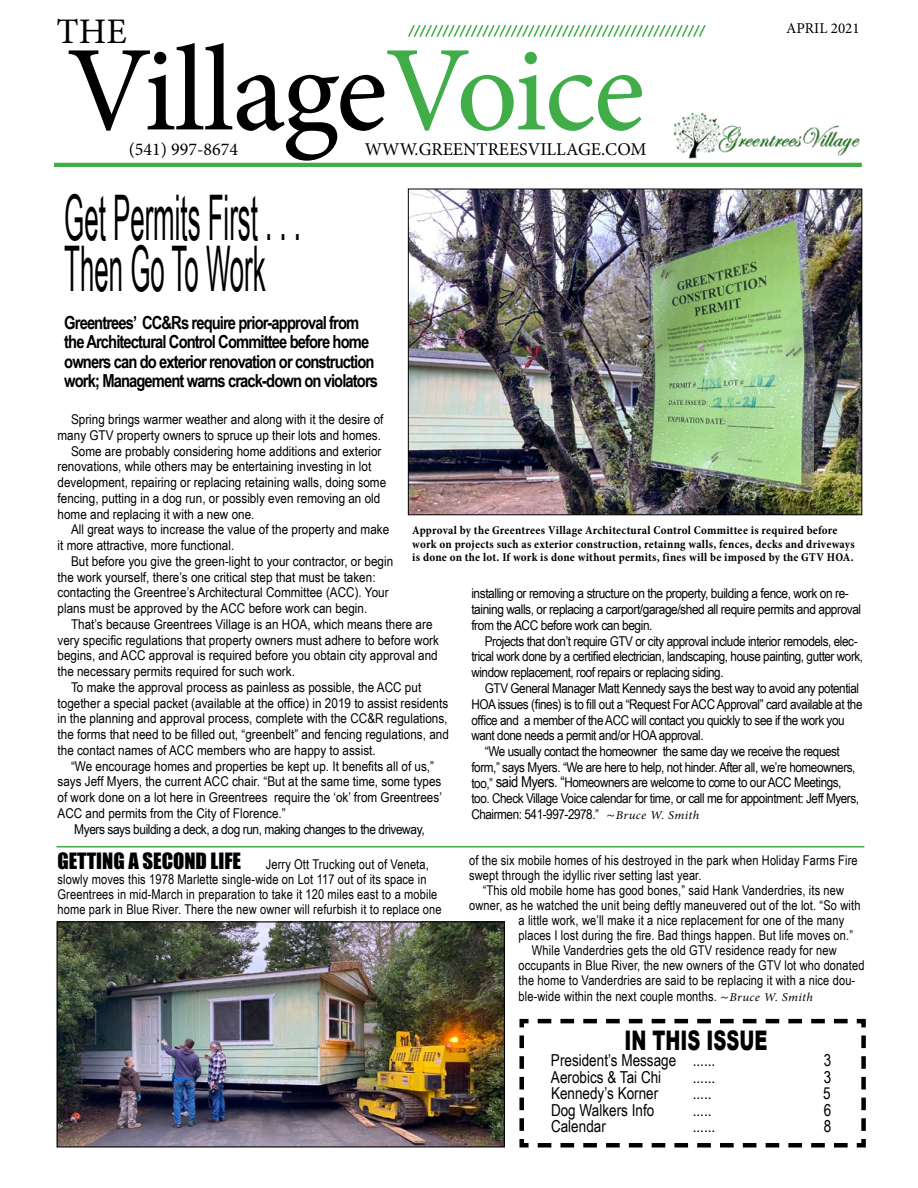
<style>
.page{position:relative;width:918px;height:1188px;background:#fff}
.page>*{position:absolute;margin:0;border:0;box-sizing:border-box;transform-origin:0 0}
.t1{font:121.5px "Minion Pro";letter-spacing:-.02em;color:#000}
.t2{font:63px/51px "Arial Narrow";color:#000;scale:.5 1}
.t3{font:36px "Minion Pro";color:#000}
.t4{font:900 27px "Arial";color:#000;scale:.67 1}
.t5{font:20.7px "Impact";color:#000}
.t6{font:700 18px/19.5px "Arial Narrow";letter-spacing:-.05em;color:#000}
.t7{font:18px "Minion Pro";color:#000}
.t8{font:16.5px "Arial Narrow";color:#000}
.t9{font:15px "Minion Pro";color:#000}
.t10{font:13.5px "Arial Narrow";color:#000;scale:1.06 1}
.t11{font:13.5px/15px "Arial Narrow";color:#000}
.t12{font:13.5px/15.8px "Arial Narrow";letter-spacing:-.03em;color:#000;scale:1.06 1}
.t13{font:13.5px/15.8px "Arial Narrow";letter-spacing:-.03em;color:#000;scale:1.08 1}
.t14{font:700 condensed 12px/13.5px "Minion Pro";letter-spacing:.02em;color:#000}
.s1{color:#41ad49}
.s2{font-size:15px}
.s3{font-family:"Minion Pro";font-size:14.25px}
.s4{font-family:"Minion Pro";font-style:italic;font-size:12px}
</style>
<div class="page">
<hr style="left:54px;top:163px;width:808px;height:4px;background:#41ad49">
<svg style="left:408px;top:25px;width:298px;height:12px"></svg>
<img style="left:673px;top:112px;width:187px;height:47px">
<svg style="left:519px;top:1018px;width:347px;height:130px"></svg>
<img style="left:410px;top:191px;width:450px;height:322px">
<div style="left:408px;top:189px;width:454px;height:326px;border:1px solid #000"></div>
<hr style="left:57px;top:846px;width:807px;height:2px;background:#41ad49">
<img style="left:59px;top:923px;width:444px;height:223px">
<div style="left:57px;top:921px;width:448px;height:227px;border:1px solid #000"></div>
<h3 class="t3" style="left:57px;top:7px;width:72px">THE</h3>
<h1 class="t1" style="left:66px;top:9px;width:580px">Village<span class="s1">Voice</span></h1>
<h3 class="t7" style="left:129px;top:137px;width:111px">(541) 997-8674</h3>
<h3 class="t7" style="left:365px;top:137px;width:283px">WWW.GREENTREESVILLAGE.COM</h3>
<h2 class="t2" style="left:64px;top:190px;width:475px">Get Permits First . . .<br>Then Go To Work</h2>
<h3 class="t6" style="left:64px;top:312px;width:315px">Greentrees’ CC&amp;Rs require prior-approval from the Architectural Control Committee before home owners can do exterior renovation or construction work; Management warns crack-down on violators</h3>
<p class="t9" style="left:786px;top:18px;width:75px">APRIL 2021</p>
<p class="t10" style="left:71px;top:409px;width:296px">Spring brings warmer weather and along with it the desire of</p>
<p class="t10" style="left:58px;top:425px;width:307px">many GTV property owners to spruce up their lots and homes.</p>
<p class="t10" style="left:71px;top:441px;width:294px">Some are probably considering home additions and exterior</p>
<p class="t10" style="left:58px;top:457px;width:297px">renovations, while others may be entertaining investing in lot</p>
<p class="t10" style="left:58px;top:472px;width:312px">development, repairing or replacing retaining walls, doing some</p>
<p class="t10" style="left:58px;top:488px;width:306px">fencing, putting in a dog run, or possibly even removing an old</p>
<p class="t10" style="left:58px;top:504px;width:187px">home and replacing it with a new one.</p>
<p class="t10" style="left:71px;top:520px;width:302px">All great ways to increase the value of the property and make</p>
<p class="t10" style="left:58px;top:535px;width:168px">it more attractive, more functional.</p>
<p class="t10" style="left:71px;top:551px;width:306px">But before you give the green-light to your contractor, or begin</p>
<p class="t10" style="left:58px;top:567px;width:302px">the work yourself, there’s one critical step that must be taken:</p>
<p class="t10" style="left:58px;top:583px;width:314px">contacting the Greentree’s Architectural Committee (ACC). Your</p>
<p class="t10" style="left:58px;top:598px;width:294px">plans must be approved by the ACC before work can begin.</p>
<p class="t10" style="left:71px;top:614px;width:343px">That’s because Greentrees Village is an HOA, which means there are</p>
<p class="t10" style="left:58px;top:630px;width:361px">very specific regulations that property owners must adhere to before work</p>
<p class="t10" style="left:58px;top:646px;width:360px">begins, and ACC approval is required before you obtain city approval and</p>
<p class="t10" style="left:58px;top:661px;width:225px">the necessary permits required for such work.</p>
<p class="t10" style="left:71px;top:677px;width:332px">To make the approval process as painless as possible, the ACC put</p>
<p class="t10" style="left:58px;top:693px;width:370px">together a special packet (available at the office) in 2019 to assist residents</p>
<p class="t10" style="left:58px;top:709px;width:369px">in the planning and approval process, complete with the CC&amp;R regulations,</p>
<p class="t10" style="left:58px;top:724px;width:371px">the forms that need to be filled out, “greenbelt” and fencing regulations, and</p>
<p class="t10" style="left:58px;top:740px;width:302px">the contact names of ACC members who are happy to assist.</p>
<p class="t10" style="left:71px;top:756px;width:344px">“We encourage homes and properties be kept up. It benefits all of us,”</p>
<p class="t10" style="left:58px;top:772px;width:364px">says Jeff Myers, the current ACC chair. “But at the same time, some types</p>
<p class="t10" style="left:58px;top:787px;width:364px">of work done on a lot here in Greentrees require the ‘ok’ from Greentrees’</p>
<p class="t10" style="left:58px;top:803px;width:217px">ACC and permits from the City of Florence.”</p>
<p class="t13" style="left:74px;top:820px;width:326px">Myers says building a deck, a dog run, making changes to the driveway,</p>
<p class="t14" style="left:412px;top:524px;width:444px">Approval by the Greentrees Village Architectural Control Committee is required before work on projects such as exterior construction, retainng walls, fences, decks and driveways is done on the lot. If work is done without permits, fines will be imposed by the GTV HOA.</p>
<p class="t13" style="left:471px;top:585px;width:362px">installing or removing a structure on the property, building a fence, work on re&shy;taining walls, or replacing a carport/garage/shed all require permits and approval from the ACC before work can begin.</p>
<p class="t12" style="left:471px;top:633px;width:371px;text-indent:14px">Projects that don’t require GTV or city approval include interior remodels, elec&shy;trical work done by a certified electrician, landscaping, house painting, gutter work, window replacement, roof repairs or replacing siding.</p>
<p class="t12" style="left:485px;top:680px;width:354px">GTV General Manager Matt Kennedy says the best way to avoid any potential</p>
<p class="t12" style="left:471px;top:696px;width:370px">HOA issues (fines) is to fill out a “Request For ACC Approval” card available at the</p>
<p class="t12" style="left:471px;top:711px;width:354px">office and a member of the ACC will contact you quickly to see if the work you</p>
<p class="t12" style="left:471px;top:727px;width:221px">want done needs a permit and/or HOA approval.</p>
<p class="t12" style="left:485px;top:743px;width:336px">“We usually contact the homeowner the same day we receive the request</p>
<p class="t12" style="left:471px;top:759px;width:364px">form,” says Myers. “We are here to help, not hinder. After all, we’re homeowners,</p>
<p class="t12" style="left:471px;top:774px;width:351px">too,” <span class="s2">said Myers. “</span>Homeowners are welcome to come to our ACC Meetings,</p>
<p class="t12" style="left:471px;top:790px;width:367px">too. Check Village Voice calendar for time, or call me for appointment: Jeff Myers,</p>
<p class="t12" style="left:471px;top:806px;width:217px">Chairmen: 541-997-2978.” <span class="s3">~</span><span class="s4">Bruce W. Smith</span></p>
<h3 class="t5" style="left:58px;top:844px;width:185px">GETTING A SECOND LIFE</h3>
<p class="t11" style="left:58px;top:856px;width:386px;text-indent:208px">Jerry Ott Trucking out of Veneta, slowly moves this 1978 Marlette single-wide on Lot 117 out of its space in Greentrees in mid-March in preparation to take it 120 miles east to a mobile home park in Blue River. There the new owner will refurbish it to replace one</p>
<p class="t11" style="left:469px;top:853px;width:390px">of the six mobile homes of his destroyed in the park when Holiday Farms Fire swept through the idyllic river setting last year.</p>
<p class="t11" style="left:483px;top:883px;width:363px">“This old mobile home has good bones,” said Hank Vanderdries, its new</p>
<p class="t11" style="left:469px;top:898px;width:393px">owner, as he watched the unit being deftly maneuvered out of the lot. “So with</p>
<p class="t11" style="left:518px;top:913px;width:327px">a little work, we’ll make it a nice replacement for one of the many</p>
<p class="t11" style="left:518px;top:928px;width:336px">places I lost during the fire. Bad things happen. But life moves on.”</p>
<p class="t11" style="left:532px;top:943px;width:306px">While Vanderdries gets the old GTV residence ready for new</p>
<p class="t11" style="left:518px;top:958px;width:348px">occupants in Blue River, the new owners of the GTV lot who donated</p>
<p class="t11" style="left:518px;top:973px;width:338px">the home to Vanderdries are said to be replacing it with a nice dou-</p>
<p class="t11" style="left:518px;top:988px;width:296px">ble-wide within the next couple months. <span class="s3">~</span><span class="s4">Bruce W. Smith</span></p>
<h3 class="t4" style="left:625px;top:1021px;width:215px">IN THIS ISSUE</h3>
<p class="t8" style="left:551px;top:1048px;width:166px">President’s Message ......</p>
<p class="t8" style="left:824px;top:1048px;width:9px">3</p>
<p class="t8" style="left:551px;top:1065px;width:112px">Aerobics &amp; Tai Chi</p>
<p class="t8" style="left:693px;top:1065px;width:24px">......</p>
<p class="t8" style="left:824px;top:1065px;width:9px">3</p>
<p class="t8" style="left:551px;top:1081px;width:109px">Kennedy’s Korner</p>
<p class="t8" style="left:693px;top:1081px;width:20px">.....</p>
<p class="t8" style="left:823px;top:1081px;width:9px">5</p>
<p class="t8" style="left:551px;top:1098px;width:105px">Dog Walkers Info</p>
<p class="t8" style="left:693px;top:1098px;width:20px">.....</p>
<p class="t8" style="left:824px;top:1098px;width:9px">6</p>
<p class="t8" style="left:551px;top:1114px;width:56px">Calendar</p>
<p class="t8" style="left:693px;top:1114px;width:24px">......</p>
<p class="t8" style="left:824px;top:1114px;width:9px">8</p>
</div>
